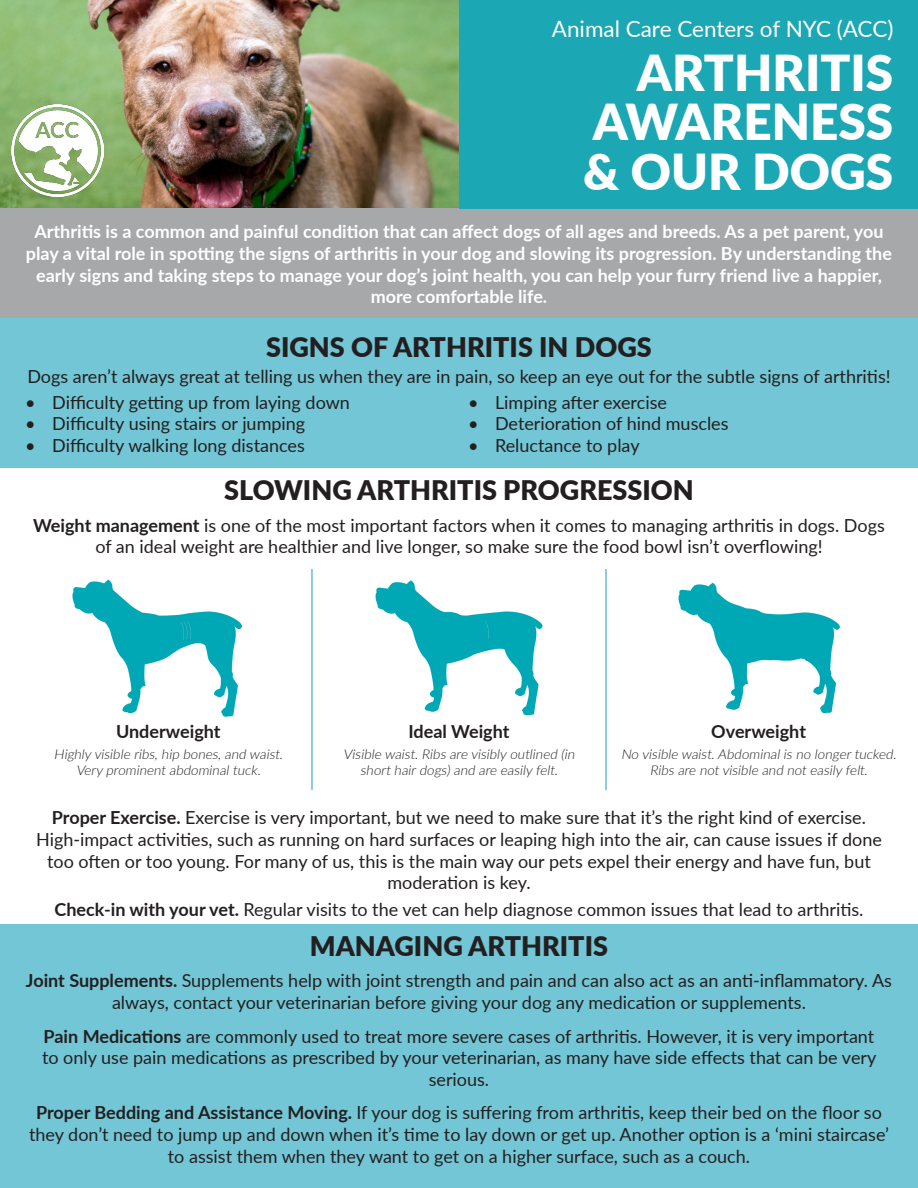
<style>
.page{position:relative;width:918px;height:1188px;background:#fff}
.page>*{position:absolute;margin:0;border:0;box-sizing:border-box;transform-origin:0 0}
.t1{font:900 49.5px "Lato";color:#fff}
.t2{font:900 27px "Lato";color:#231f20}
.t3{font:22.5px "Lato";color:#fff}
.t4{font:18px/21.6px "Lato";color:#231f20;text-align:center}
.t5{font:700 18px/21.6px "Lato";color:#fff;text-align:center}
.t6{font:700 18px "Lato";color:#231f20}
.t7{font:italic 300 13.5px/16.2px "Lato";color:#231f20;text-align:center}
.s1{font-weight:700}
</style>
<div class="page">
<img style="left:0;top:0;width:459px;height:208px">
<div style="left:0;top:208px;width:918px;height:111px;background:#a7a8aa"></div>
<div style="left:459px;top:0;width:459px;height:208px;background:#1ca7b4"></div>
<div style="left:0;top:319px;width:918px;height:149px;background:#73c6d5"></div>
<img style="left:72px;top:569px;width:768px;height:221px">
<div style="left:0;top:924px;width:918px;height:264px;background:#73c6d5"></div>
<img style="left:11px;top:104px;width:93px;height:92px">
<p class="t3" style="left:552px;top:13px;width:343px">Animal Care Centers of NYC (ACC)</p>
<p class="t1" style="left:637px;top:36px;width:258px">ARTHRITIS</p>
<p class="t1" style="left:593px;top:85px;width:302px">AWARENESS</p>
<p class="t1" style="left:583px;top:135px;width:312px">&amp; OUR DOGS</p>
<p class="t5" style="left:26px;top:220px;width:868px">Arthritis is a common and painful condition that can affect dogs of all ages and breeds. As a pet parent, you play a vital role in spotting the signs of arthritis in your dog and slowing its progression. By understanding the early signs and taking steps to manage your dog’s joint health, you can help your furry friend live a happier, more comfortable life.</p>
<p class="t2" style="left:266px;top:327px;width:387px">SIGNS OF ARTHRITIS IN DOGS</p>
<p class="t4" style="left:27px;top:365px;width:865px">Dogs aren’t always great at telling us when they are in pain, so keep an eye out for the subtle signs of arthritis!</p>
<p class="t4" style="left:25px;top:391px;width:326px">• Difficulty getting up from laying down</p>
<p class="t4" style="left:25px;top:412px;width:282px">• Difficulty using stairs or jumping</p>
<p class="t4" style="left:25px;top:434px;width:281px">• Difficulty walking long distances</p>
<p class="t4" style="left:468px;top:391px;width:200px">• Limping after exercise</p>
<p class="t4" style="left:468px;top:412px;width:262px">• Deterioration of hind muscles</p>
<p class="t4" style="left:468px;top:434px;width:173px">• Reluctance to play</p>
<p class="t2" style="left:224px;top:470px;width:471px">SLOWING ARTHRITIS PROGRESSION</p>
<p class="t4" style="left:33px;top:514px;width:853px"><span class="s1">Weight management</span> is one of the most important factors when it comes to managing arthritis in dogs. Dogs of an ideal weight are healthier and live longer, so make sure the food bowl isn’t overflowing!</p>
<p class="t6" style="left:116px;top:718px;width:106px">Underweight</p>
<p class="t6" style="left:409px;top:718px;width:102px">Ideal Weight</p>
<p class="t6" style="left:711px;top:718px;width:96px">Overweight</p>
<p class="t7" style="left:54px;top:745px;width:233px">Highly visible ribs, hip bones, and waist.<br>Very prominent abdominal tuck.</p>
<p class="t7" style="left:343px;top:745px;width:236px">Visible waist. Ribs are visibly outlined (in short hairdogs) and are easily felt.</p>
<p class="t7" style="left:621px;top:745px;width:280px">No visible waist.Abdominal is no longertucked.<br>Ribs are notvisible and not easily felt.</p>
<p class="t4" style="left:36px;top:806px;width:847px"><span class="s1">Proper Exercise.</span> Exercise is very important, but we need to make sure that it’s the right kind of exercise.<br>High-impact activities, such as running on hard surfaces or leaping high into the air, can cause issues if done too often or too young. For many of us, this is the main way our pets expel their energy and have fun, but moderation is key.</p>
<p class="t4" style="left:54px;top:898px;width:811px"><span class="s1">Check-in with your vet.</span> Regular visits to the vet can help diagnose common issues that lead to arthritis.</p>
<p class="t2" style="left:310px;top:926px;width:300px">MANAGING ARTHRITIS</p>
<p class="t4" style="left:26px;top:969px;width:868px"><span class="s1">Joint Supplements.</span> Supplements help with joint strength and pain and can also act as an anti-inflammatory. As always, contact your veterinarian before giving your dog any medication or supplements.</p>
<p class="t4" style="left:42px;top:1024px;width:836px"><span class="s1">Pain Medications</span> are commonly used to treat more severe cases of arthritis. However, it is very important to only use pain medications as prescribed by your veterinarian, as many have side effects that can be very serious.</p>
<p class="t4" style="left:29px;top:1101px;width:862px"><span class="s1">Proper Bedding and Assistance Moving.</span> If your dog is suffering from arthritis, keep their bed on the floor so they don’t need to jump up and down when it’s time to lay down or get up. Another option is a ‘mini staircase’ to assist them when they want to get on a higher surface, such as a couch.</p>
</div>
